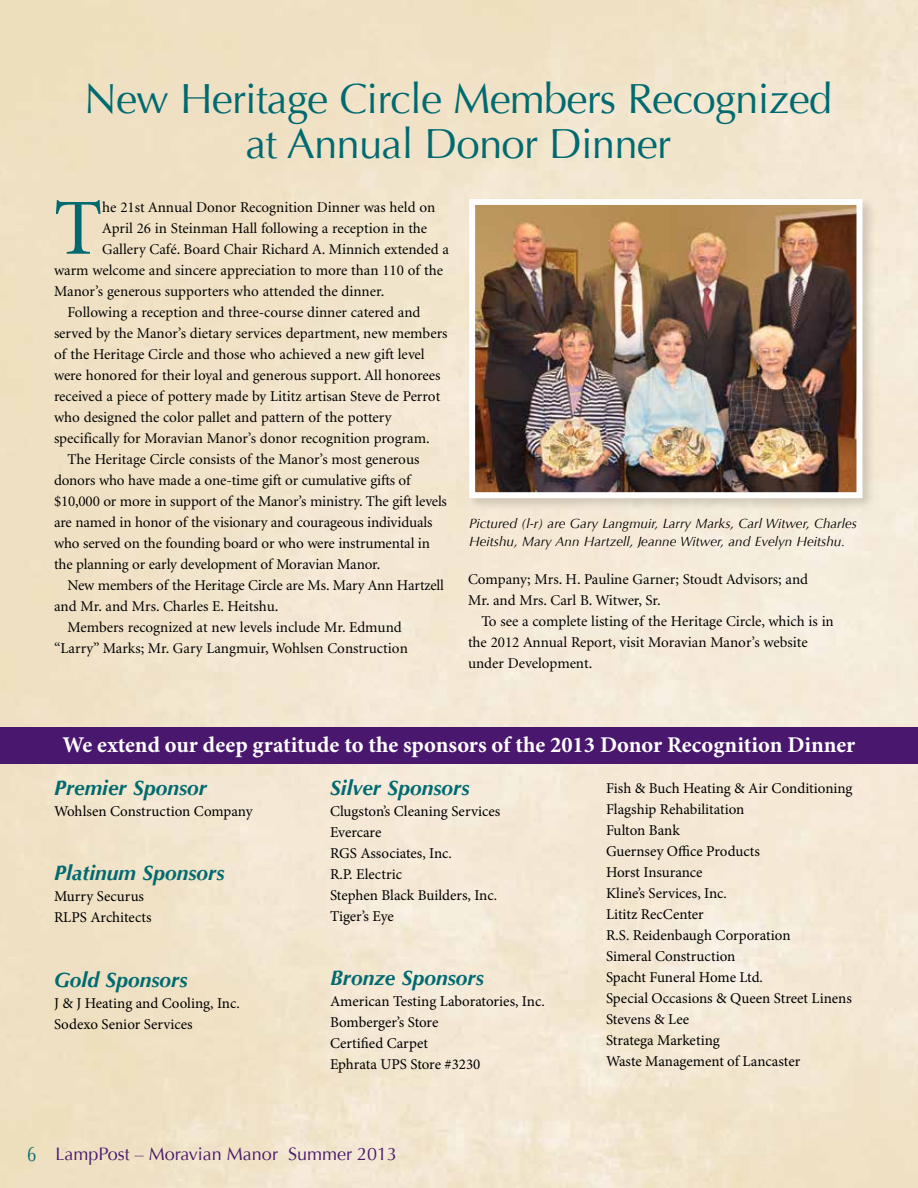
<style>
.page{position:relative;width:918px;height:1188px;background:#fff}
.page>*{position:absolute;margin:0;border:0;box-sizing:border-box;transform-origin:0 0}
.t1{font:79.65px "Minion";color:#006a71}
.t2{font:42px/45px "Optima";letter-spacing:-.02em;color:#006a71;text-align:center}
.t3{font:700 22.5px "Minion Pro";color:#fff}
.t4{font:italic 700 21px "Optima";color:#006a71}
.t5{font:18px "Optima";color:#49176d}
.t6{font:15px/21px "Minion";color:#000}
.t7{font:15px/21px "Minion Pro";color:#000}
.t8{font:italic 13.5px/18px "Optima";color:#000}
.s1{font-size:21px;color:#006a71}
</style>
<div class="page">
<img style="left:0;top:0;width:918px;height:1188px">
<div style="left:0;top:728px;width:918px;height:36px;background:#49176d"></div>
<div style="left:466px;top:196px;width:410px;height:315px;background:#000;opacity:.15"></div>
<img style="left:476px;top:206px;width:379px;height:285px">
<div style="left:469px;top:199px;width:393px;height:299px;border:6px solid #fff"></div>
<h2 class="t2" style="left:84px;top:77px;width:749px">New Heritage Circle Members Recognized at Annual Donor Dinner</h2>
<h1 class="t1" style="left:54px;top:189px;width:50px">T</h1>
<p class="t6" style="left:102px;top:197px;width:335px">he 21st Annual Donor Recognition Dinner was held on</p>
<p class="t6" style="left:102px;top:218px;width:327px">April 26 in Steinman Hall following a reception in the</p>
<p class="t6" style="left:102px;top:239px;width:348px">Gallery Café. Board Chair Richard A. Minnich extended a</p>
<p class="t6" style="left:54px;top:260px;width:391px">warm welcome and sincere appreciation to more than 110 of the</p>
<p class="t6" style="left:54px;top:281px;width:332px">Manor’s generous supporters who attended the dinner.</p>
<p class="t6" style="left:68px;top:302px;width:355px">Following a reception and three-course dinner catered and</p>
<p class="t6" style="left:54px;top:323px;width:395px">served by the Manor’s dietary services department, new members</p>
<p class="t6" style="left:54px;top:344px;width:372px">of the Heritage Circle and those who achieved a new gift level</p>
<p class="t6" style="left:54px;top:365px;width:388px">were honored for their loyal and generous support. All honorees</p>
<p class="t6" style="left:54px;top:386px;width:388px">received a piece of pottery made by Lititz artisan Steve de Perrot</p>
<p class="t6" style="left:54px;top:407px;width:339px">who designed the color pallet and pattern of the pottery</p>
<p class="t6" style="left:54px;top:428px;width:377px">specifically for Moravian Manor’s donor recognition program.</p>
<p class="t6" style="left:68px;top:449px;width:353px">The Heritage Circle consists of the Manor’s most generous</p>
<p class="t6" style="left:54px;top:470px;width:358px">donors who have made a one-time gift or cumulative gifts of</p>
<p class="t6" style="left:54px;top:491px;width:394px">$10,000 or more in support of the Manor’s ministry. The gift levels</p>
<p class="t6" style="left:54px;top:512px;width:380px">are named in honor of the visionary and courageous individuals</p>
<p class="t6" style="left:54px;top:533px;width:377px">who served on the founding board or who were instrumental in</p>
<p class="t6" style="left:54px;top:554px;width:328px">the planning or early development of Moravian Manor.</p>
<p class="t6" style="left:68px;top:575px;width:378px">New members of the Heritage Circle are Ms. Mary Ann Hartzell</p>
<p class="t6" style="left:54px;top:596px;width:226px">and Mr. and Mrs. Charles E. Heitshu.</p>
<p class="t6" style="left:68px;top:617px;width:336px">Members recognized at new levels include Mr. Edmund</p>
<p class="t6" style="left:54px;top:638px;width:355px">“Larry” Marks; Mr. Gary Langmuir, Wohlsen Construction</p>
<p class="t8" style="left:469px;top:514px;width:389px">Pictured (l-r) are Gary Langmuir, Larry Marks, Carl Witwer, Charles<br>Heitshu, Mary Ann Hartzell, Jeanne Witwer, and Evelyn Heitshu.</p>
<p class="t6" style="left:468px;top:569px;width:342px">Company; Mrs. H. Pauline Garner; Stoudt Advisors; and<br>Mr. and Mrs. Carl B. Witwer, Sr.</p>
<p class="t6" style="left:468px;top:611px;width:367px;text-indent:13px">To see a complete listing of the Heritage Circle, which is in the 2012 Annual Report, visit Moravian Manor’s website under Development.</p>
<h3 class="t3" style="left:63px;top:729px;width:794px">We extend our deep gratitude to the sponsors of the 2013 Donor Recognition Dinner</h3>
<h3 class="t4" style="left:54px;top:775px;width:155px">Premier Sponsor</h3>
<p class="t7" style="left:54px;top:800px;width:200px">Wohlsen Construction Company</p>
<h3 class="t4" style="left:330px;top:775px;width:141px">Silver Sponsors</h3>
<p class="t7" style="left:330px;top:800px;width:172px">Clugston’s Cleaning Services<br>Evercare<br>RGS Associates, Inc.<br>R.P. Electric<br>Stephen Black Builders, Inc.<br>Tiger’s Eye</p>
<p class="t7" style="left:606px;top:778px;width:248px">Fish &amp; Buch Heating &amp; Air Conditioning<br>Flagship Rehabilitation<br>Fulton Bank<br>Guernsey Office Products<br>Horst Insurance<br>Kline’s Services, Inc.<br>Lititz RecCenter<br>R.S. Reidenbaugh Corporation<br>Simeral Construction<br>Spacht Funeral Home Ltd.<br>Special Occasions &amp; Queen Street Linens<br>Stevens &amp; Lee<br>Stratega Marketing<br>Waste Management of Lancaster</p>
<h3 class="t4" style="left:54px;top:861px;width:172px">Platinum Sponsors</h3>
<p class="t7" style="left:54px;top:886px;width:99px">Murry Securus<br>RLPS Architects</p>
<h3 class="t4" style="left:330px;top:966px;width:155px">Bronze Sponsors</h3>
<p class="t7" style="left:330px;top:991px;width:216px">American Testing Laboratories, Inc.<br>Bomberger’s Store<br>Certified Carpet<br>Ephrata UPS Store #3230</p>
<h3 class="t4" style="left:54px;top:967px;width:135px">Gold Sponsors</h3>
<p class="t7" style="left:54px;top:992px;width:187px">J &amp; J Heating and Cooling, Inc.<br>Sodexo Senior Services</p>
<p class="t5" style="left:27px;top:1144px;width:372px"><span class="s1">6</span> LampPost – Moravian Manor Summer 2013</p>
</div>
